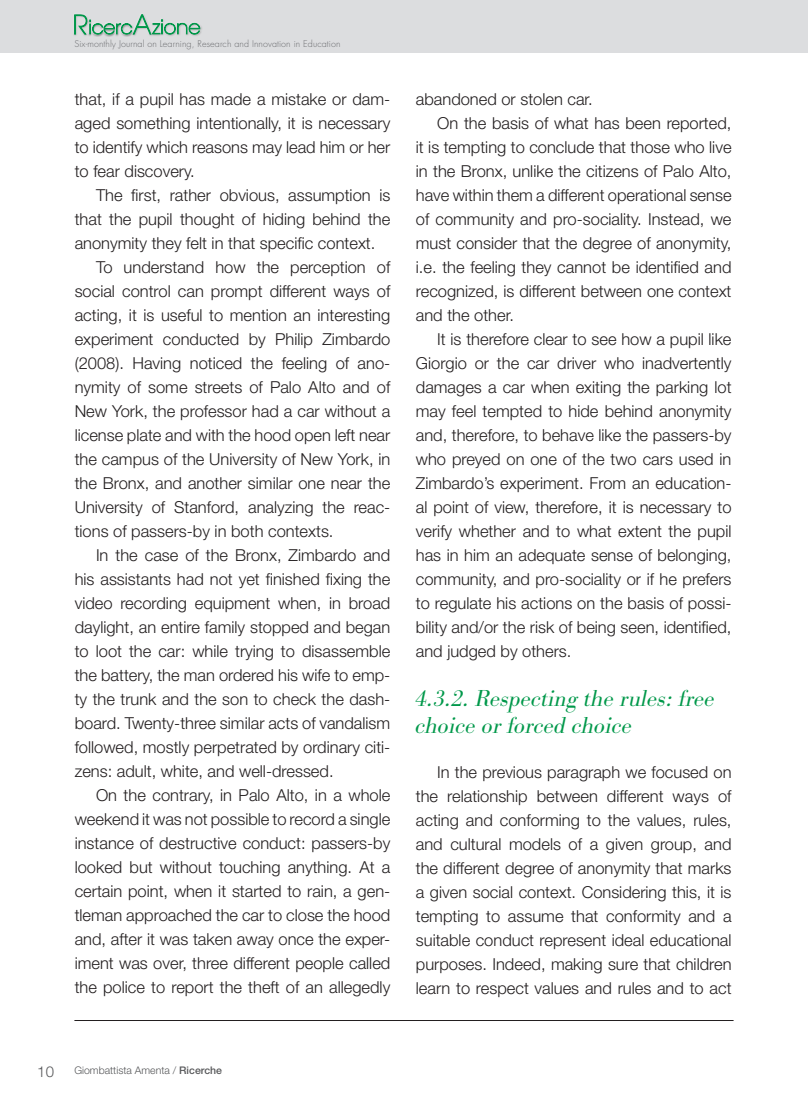
<style>
.page{position:relative;width:808px;height:1106px;background:#fff}
.page>*{position:absolute;margin:0;border:0;box-sizing:border-box;transform-origin:0 0}
.Heading_2_wrd_1{font:italic 300 24px/27px "Bodoni URW";color:#00984a}
.Body_Text_wrd_1{font:300 16.5px/24px "Helvetica Neue LT";color:#231f20;text-align:justify}
.Normal_wrd_1{font:300 16.5px/24px "Helvetica Neue LT";color:#231f20;text-align:justify}
.t1{font:300 15px "Helvetica Neue CE";color:#57585a}
.t2{font:300 10.5px "Helvetica Neue CE";color:#57585a}
.t3{font:300 9px "Futura";letter-spacing:.01em;color:#6c6d70}
.s1{font-weight:500}
</style>
<div class="page">
<div style="left:0;top:0;width:808px;height:53px;background:#dcdddf"></div>
<hr style="left:74px;top:1020px;width:659px;height:1px;background:#231f20">
<div style="left:72px;top:14px;width:18px;height:23px;background:#231f20;opacity:.3"></div>
<div style="left:87px;top:18px;width:48px;height:19px;background:#231f20;opacity:.5"></div>
<div style="left:131px;top:13px;width:23px;height:24px;background:#231f20;opacity:.3"></div>
<div style="left:150px;top:18px;width:53px;height:19px;background:#231f20;opacity:.3"></div>
<svg style="left:74px;top:14px;width:126px;height:21px"></svg>
<p class="t3" style="left:74px;top:38px;width:268px">Six-monthly Journal on Learning, Research and Innovation in Education</p>
<p class="Body_Text_wrd_1" style="left:75px;top:87px;width:317px">that, if a pupil has made a mistake or dam&shy;aged something intentionally, it is necessary to identify which reasons may lead him or her to fear discovery.</p>
<p class="Body_Text_wrd_1" style="left:75px;top:183px;width:317px;text-indent:21px">The first, rather obvious, assumption is that the pupil thought of hiding behind the anonymity they felt in that specific context.</p>
<p class="Body_Text_wrd_1" style="left:75px;top:255px;width:317px;text-indent:21px">To understand how the perception of social control can prompt different ways of acting, it is useful to mention an interesting experiment conducted by Philip Zimbardo (2008). Having noticed the feeling of ano&shy;nymity of some streets of Palo Alto and of New York, the professor had a car without a license plate and with the hood open left near the campus of the University of New York, in the Bronx, and another similar one near the University of Stanford, analyzing the reac&shy;tions of passers-by in both contexts.</p>
<p class="Body_Text_wrd_1" style="left:75px;top:543px;width:317px;text-indent:21px">In the case of the Bronx, Zimbardo and his assistants had not yet finished fixing the video recording equipment when, in broad daylight, an entire family stopped and began to loot the car: while trying to disassemble the battery, the man ordered his wife to emp&shy;ty the trunk and the son to check the dash&shy;board. Twenty-three similar acts of vandalism followed, mostly perpetrated by ordinary citi&shy;zens: adult, white, and well-dressed.</p>
<p class="Body_Text_wrd_1" style="left:75px;top:783px;width:317px;text-indent:21px">On the contrary, in Palo Alto, in a whole weekend it was not possible to record a single instance of destructive conduct: passers-by looked but without touching anything. At a certain point, when it started to rain, a gen&shy;tleman approached the car to close the hood and, after it was taken away once the exper&shy;iment was over, three different people called the police to report the theft of an allegedly</p>
<p class="Body_Text_wrd_1" style="left:416px;top:87px;width:178px">abandoned or stolen car.</p>
<p class="Body_Text_wrd_1" style="left:416px;top:111px;width:317px;text-indent:21px">On the basis of what has been reported, it is tempting to conclude that those who live in the Bronx, unlike the citizens of Palo Alto, have within them a different operational sense of community and pro-sociality. Instead, we must consider that the degree of anonymity, i.e. the feeling they cannot be identified and recognized, is different between one context and the other.</p>
<p class="Body_Text_wrd_1" style="left:416px;top:327px;width:317px;text-indent:21px">It is therefore clear to see how a pupil like Giorgio or the car driver who inadvertently damages a car when exiting the parking lot may feel tempted to hide behind anonymity and, therefore, to behave like the passers-by who preyed on one of the two cars used in Zimbardo’s experiment. From an education&shy;al point of view, therefore, it is necessary to verify whether and to what extent the pupil has in him an adequate sense of belonging, community, and pro-sociality or if he prefers to regulate his actions on the basis of possi&shy;bility and/or the risk of being seen, identified, and judged by others.</p>
<p class="Heading_2_wrd_1" style="left:416px;top:684px;width:301px">4.3.2. Respecting the rules: free choice or forced choice</p>
<p class="Normal_wrd_1" style="left:416px;top:760px;width:317px;text-indent:21px">In the previous paragraph we focused on the relationship between different ways of acting and conforming to the values, rules, and cultural models of a given group, and the different degree of anonymity that marks a given social context. Considering this, it is tempting to assume that conformity and a suitable conduct represent ideal educational purposes. Indeed, making sure that children learn to respect values and rules and to act</p>
<p class="t1" style="left:37px;top:1062px;width:18px">10</p>
<p class="t2" style="left:74px;top:1064px;width:149px">Giombattista Amenta / <span class="s1">Ricerche</span></p>
</div>
